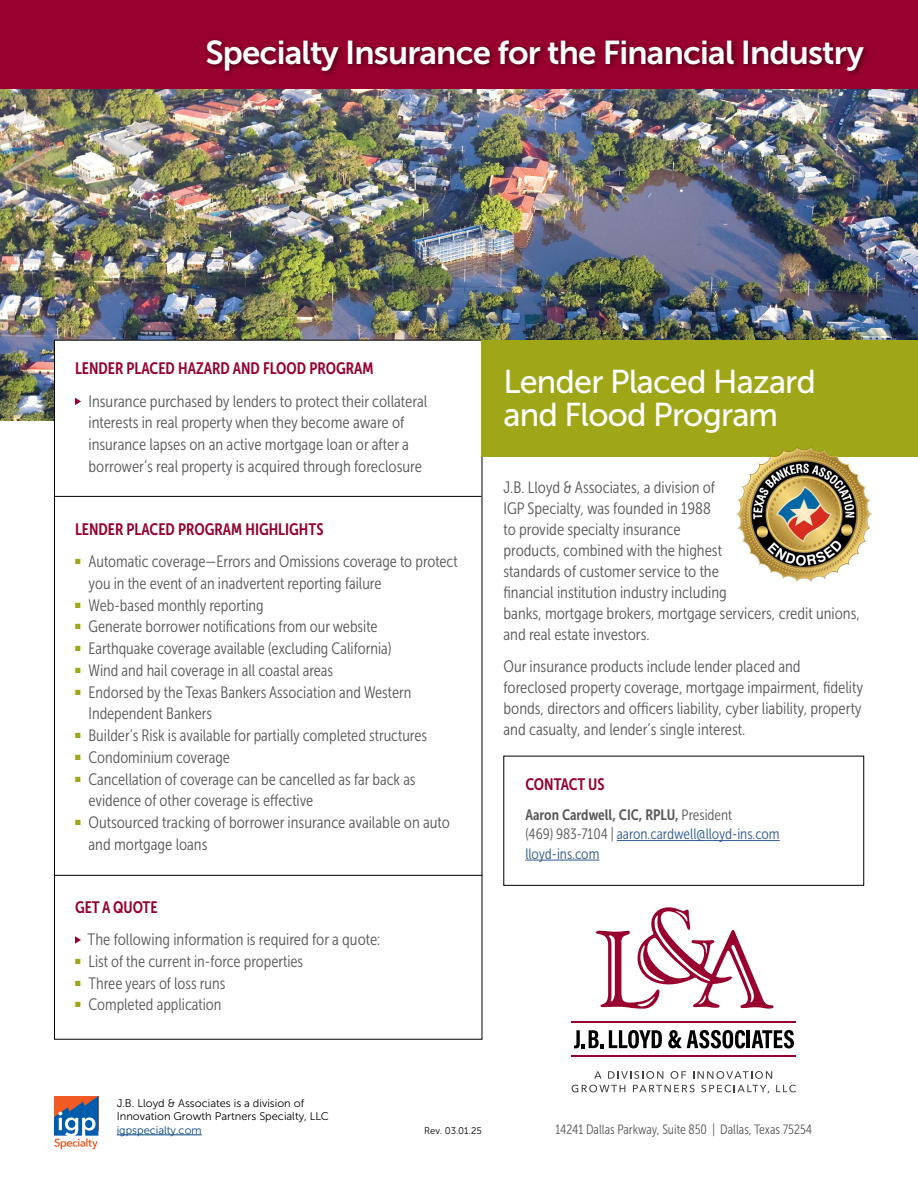
<style>
.page{position:relative;width:918px;height:1188px;background:#fff}
.page>*{position:absolute;margin:0;border:0;box-sizing:border-box;transform-origin:0 0}
.t1{font:33px "Museo Sans 700";letter-spacing:-.025em;color:#fff}
.t2{font:33px/33px "Museo Sans 500";letter-spacing:-.025em;color:#fff}
.t3{font:16.5px/21px "Museo Sans Cond 300";color:#58595b}
.t4{font:16.5px "Museo Sans Cond 700";color:#98002e}
.t5{font:15px/19.5px "Museo Sans Cond 300";color:#305b95}
.t6{font:15px "Museo Sans Cond 700";color:#58595b}
.t7{font:13.5px "Museo Sans Cond 300";color:#58595b}
.t8{font:11.1px/13.4px "Museo Sans 300";color:#000}
.t9{font:11.1px "Museo Sans 300";color:#004483}
.t10{font:9.6px "Museo Sans 300";color:#000}
.s1{font-family:"Museo Sans Cond 300"}
.s2{color:#58595b}
</style>
<div class="page">
<img style="left:0;top:89px;width:918px;height:331px">
<div style="left:54px;top:340px;width:428px;height:699px;background:#fff"></div>
<svg style="left:75px;top:398px;width:6px;height:7px"></svg>
<svg style="left:75px;top:936px;width:6px;height:8px"></svg>
<div style="left:482px;top:340px;width:436px;height:117px;background:#9fa617"></div>
<div style="left:0;top:0;width:918px;height:89px;background:#98002e"></div>
<hr style="left:54px;top:496px;width:428px;height:1px;background:#000">
<hr style="left:54px;top:875px;width:428px;height:1px;background:#000">
<img style="left:736px;top:447px;width:136px;height:134px">
<svg style="left:594px;top:1071px;width:8px;height:8px"></svg>
<svg style="left:608px;top:1071px;width:55px;height:8px"></svg>
<svg style="left:671px;top:1071px;width:15px;height:8px"></svg>
<svg style="left:693px;top:1071px;width:79px;height:8px"></svg>
<svg style="left:572px;top:1085px;width:53px;height:7px"></svg>
<svg style="left:633px;top:1085px;width:62px;height:7px"></svg>
<svg style="left:701px;top:1085px;width:68px;height:9px"></svg>
<svg style="left:776px;top:1085px;width:20px;height:7px"></svg>
<svg style="left:596px;top:907px;width:177px;height:102px"></svg>
<svg style="left:574px;top:1030px;width:88px;height:18px"></svg>
<svg style="left:668px;top:1030px;width:77px;height:18px"></svg>
<hr style="left:747px;top:1030px;width:3px;height:18px;background:#000">
<svg style="left:752px;top:1030px;width:42px;height:18px"></svg>
<hr style="left:571px;top:1021px;width:225px;height:2px;background:#98002e">
<hr style="left:571px;top:1055px;width:225px;height:2px;background:#98002e">
<svg style="left:54px;top:1096px;width:44px;height:53px"></svg>
<hr style="left:117px;top:1135px;width:85px;height:1px;background:#004483">
<div style="left:504px;top:756px;width:360px;height:130px;border:1px solid #000"></div>
<hr style="left:617px;top:840px;width:163px;height:1px;background:#305b95">
<hr style="left:525px;top:860px;width:74px;height:1px;background:#305b95">
<div style="left:204px;top:37px;width:666px;height:40px;background:#000;opacity:.48"></div>
<h1 class="t1" style="left:205px;top:34px;width:660px">Specialty Insurance for the Financial Industry</h1>
<p class="t4" style="left:75px;top:360px;width:300px">LENDER PLACED HAZARD AND FLOOD PROGRAM</p>
<p class="t3" style="left:88px;top:390px;width:340px;line-height:21.8px">Insurance purchased by lenders to protect their collateral interests in real property when they become aware of insurance lapses on an active mortgage loan or after a borrower’s real property is acquired through foreclosure</p>
<p class="t4" style="left:75px;top:520px;width:250px">LENDER PLACED PROGRAM HIGHLIGHTS</p>
<p class="t3" style="left:88px;top:551px;width:371px;line-height:21.8px;text-indent:-13px"><sup>■</sup> Automatic coverage—Errors and Omissions coverage to protect you in the event of an inadvertent reporting failure</p>
<p class="t3" style="left:75px;top:595px;width:190px"><sup>■</sup> Web-based monthly reporting</p>
<p class="t3" style="left:75px;top:616px;width:304px"><sup>■</sup> Generate borrower notifications from our website</p>
<p class="t3" style="left:75px;top:638px;width:318px"><sup>■</sup> Earthquake coverage available (excluding California)</p>
<p class="t3" style="left:75px;top:660px;width:260px"><sup>■</sup> Wind and hail coverage in all coastal areas</p>
<p class="t3" style="left:88px;top:681px;width:324px;line-height:21.8px;text-indent:-13px"><sup>■</sup> Endorsed by the Texas Bankers Association and Western<br>Independent Bankers</p>
<p class="t3" style="left:75px;top:725px;width:354px"><sup>■</sup> Builder’s Risk is available for partially completed structures</p>
<p class="t3" style="left:75px;top:747px;width:157px"><sup>■</sup> Condominium coverage</p>
<p class="t3" style="left:88px;top:768px;width:329px;line-height:21.8px;text-indent:-13px"><sup>■</sup> Cancellation of coverage can be cancelled as far back as evidence of other coverage is effective</p>
<p class="t3" style="left:88px;top:812px;width:363px;line-height:21.8px;text-indent:-13px"><sup>■</sup> Outsourced tracking of borrower insurance available on auto and mortgage loans</p>
<p class="t4" style="left:75px;top:898px;width:84px">GET A QUOTE</p>
<p class="t3" style="left:88px;top:929px;width:294px">The following information is required for a quote:</p>
<p class="t3" style="left:75px;top:951px;width:230px"><sup>■</sup> List of the current in-force properties</p>
<p class="t3" style="left:75px;top:973px;width:152px"><sup>■</sup> Three years of loss runs</p>
<p class="t3" style="left:75px;top:994px;width:148px"><sup>■</sup> Completed application</p>
<h1 class="t2" style="left:504px;top:365px;width:314px">Lender Placed Hazard and Flood Program</h1>
<p class="t3" style="left:504px;top:477px;width:358px">J.B. Lloyd &amp; Associates, a division of<br>IGP Specialty, was founded in 1988<br>to provide specialty insurance<br>products, combined with the highest<br>standards of customer service to the<br>financial institution industry including<br>banks, mortgage brokers, mortgage servicers, credit unions, and real estate investors.</p>
<p class="t3" style="left:504px;top:656px;width:361px">Our insurance products include lender placed and foreclosed property coverage, mortgage impairment, fidelity bonds, directors and officers liability, cyber liability, property and casualty, and lender’s single interest.</p>
<p class="t4" style="left:525px;top:775px;width:81px">CONTACT US</p>
<p class="t6" style="left:525px;top:806px;width:208px">Aaron Cardwell, CIC, RPLU, <span class="s1">President</span></p>
<p class="t5" style="left:525px;top:824px;width:256px"><span class="s2">(469) 983-7104 |</span> aaron.cardwell@lloyd-ins.com lloyd-ins.com</p>
<p class="t8" style="left:117px;top:1097px;width:214px">J.B. Lloyd &amp; Associates is a division of<br>Innovation Growth Partners Specialty, LLC</p>
<p class="t9" style="left:117px;top:1124px;width:86px">igpspecialty.com</p>
<p class="t10" style="left:424px;top:1125px;width:59px">Rev. 03.01.25</p>
<p class="t7" style="left:555px;top:1122px;width:258px">14241 Dallas Parkway, Suite 850 | Dallas, Texas 75254</p>
</div>
